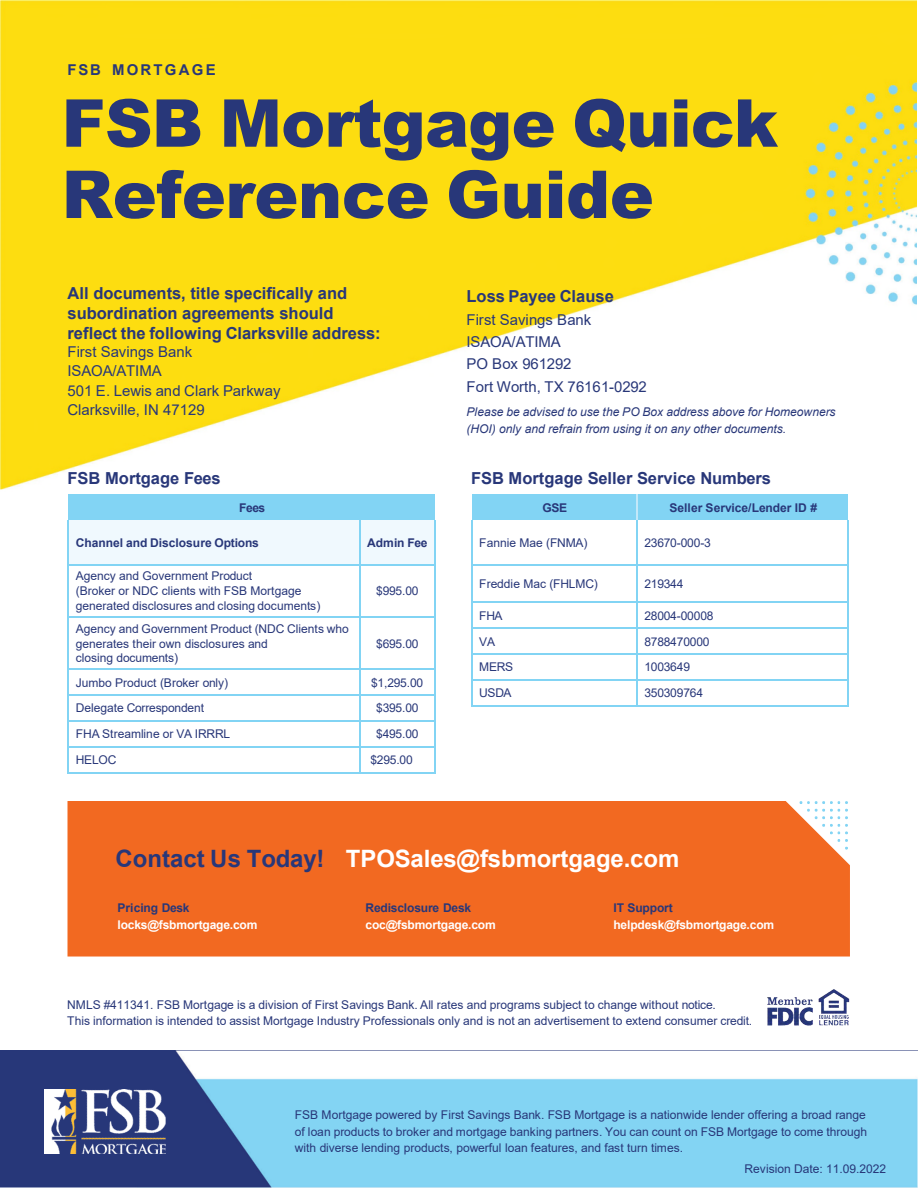
<style>
.page{position:relative;width:918px;height:1188px;background:#fff}
.page>*{position:absolute;margin:0;border:0;box-sizing:border-box;transform-origin:0 0}
.t1{font:900 66px/71.2px "Arial";letter-spacing:-.01em;color:#283779}
.t2{font:700 24px "Arial";color:#fff}
.t3{font:700 16.5px/20px "Arial";color:#283779}
.t4{font:15px/19.2px "Arial";color:#283779}
.t5{font:700 15px "Arial";letter-spacing:.145em;color:#283779}
.t6{font:12px/16.5px "Arial";letter-spacing:-.005em;color:#283779}
.t7{font:italic 12px/16.5px "Arial";color:#283779}
.t8{font:700 12px "Arial";letter-spacing:-.01em;color:#283779}
.t9{font:700 12px "Arial";letter-spacing:-.015em;color:#fff}
.t10{font:12px "Arial";color:#273779}
.s1{color:#283779}
</style>
<div class="page">
<img style="left:0;top:0;width:917px;height:490px">
<img style="left:767px;top:989px;width:83px;height:37px">
<img style="left:0;top:1050px;width:917px;height:137px">
<img style="left:45px;top:1089px;width:121px;height:64px">
<div style="left:68px;top:495px;width:367px;height:25px;background:#82d4f4"></div>
<div style="left:69px;top:520px;width:290px;height:44px;background:#f0f9fe"></div>
<div style="left:360px;top:520px;width:74px;height:44px;background:#f0f9fe"></div>
<hr style="left:68px;top:520px;width:1px;height:44px;background:#82d4f4">
<hr style="left:359px;top:520px;width:1px;height:44px;background:#82d4f4">
<hr style="left:434px;top:520px;width:1px;height:44px;background:#82d4f4">
<hr style="left:69px;top:564px;width:290px;height:2px;background:#82d4f4">
<hr style="left:360px;top:564px;width:74px;height:2px;background:#82d4f4">
<hr style="left:68px;top:566px;width:1px;height:50px;background:#82d4f4">
<hr style="left:359px;top:566px;width:1px;height:50px;background:#82d4f4">
<hr style="left:434px;top:566px;width:1px;height:50px;background:#82d4f4">
<hr style="left:69px;top:616px;width:290px;height:2px;background:#82d4f4">
<hr style="left:360px;top:616px;width:74px;height:2px;background:#82d4f4">
<hr style="left:68px;top:618px;width:1px;height:51px;background:#82d4f4">
<hr style="left:359px;top:618px;width:1px;height:51px;background:#82d4f4">
<hr style="left:434px;top:618px;width:1px;height:51px;background:#82d4f4">
<hr style="left:69px;top:669px;width:290px;height:1px;background:#82d4f4">
<hr style="left:360px;top:669px;width:74px;height:1px;background:#82d4f4">
<hr style="left:69px;top:694px;width:290px;height:2px;background:#82d4f4">
<hr style="left:360px;top:694px;width:74px;height:2px;background:#82d4f4">
<hr style="left:69px;top:720px;width:290px;height:2px;background:#82d4f4">
<hr style="left:360px;top:720px;width:74px;height:2px;background:#82d4f4">
<hr style="left:69px;top:746px;width:290px;height:2px;background:#82d4f4">
<hr style="left:360px;top:746px;width:74px;height:2px;background:#82d4f4">
<svg style="left:68px;top:669px;width:1px;height:105px"></svg>
<hr style="left:69px;top:772px;width:290px;height:2px;background:#82d4f4">
<svg style="left:359px;top:669px;width:1px;height:105px"></svg>
<hr style="left:360px;top:772px;width:74px;height:2px;background:#82d4f4">
<svg style="left:434px;top:669px;width:1px;height:105px"></svg>
<div style="left:472px;top:495px;width:164px;height:25px;background:#82d4f4"></div>
<div style="left:638px;top:495px;width:210px;height:25px;background:#82d4f4"></div>
<hr style="left:636px;top:495px;width:2px;height:25px;background:#c2e8f9">
<hr style="left:471px;top:520px;width:1px;height:44px;background:#82d4f4">
<hr style="left:636px;top:520px;width:2px;height:44px;background:#82d4f4">
<hr style="left:847px;top:520px;width:2px;height:44px;background:#82d4f4">
<hr style="left:472px;top:564px;width:164px;height:2px;background:#82d4f4">
<hr style="left:638px;top:564px;width:209px;height:2px;background:#82d4f4">
<hr style="left:471px;top:566px;width:1px;height:36px;background:#82d4f4">
<hr style="left:636px;top:566px;width:2px;height:36px;background:#82d4f4">
<hr style="left:847px;top:566px;width:2px;height:36px;background:#82d4f4">
<hr style="left:472px;top:602px;width:164px;height:1px;background:#82d4f4">
<hr style="left:638px;top:602px;width:209px;height:1px;background:#82d4f4">
<hr style="left:636px;top:603px;width:2px;height:24px;background:#82d4f4">
<hr style="left:847px;top:603px;width:2px;height:24px;background:#82d4f4">
<hr style="left:472px;top:627px;width:164px;height:2px;background:#82d4f4">
<hr style="left:638px;top:627px;width:209px;height:2px;background:#82d4f4">
<hr style="left:636px;top:629px;width:2px;height:24px;background:#82d4f4">
<hr style="left:847px;top:629px;width:2px;height:24px;background:#82d4f4">
<hr style="left:472px;top:653px;width:164px;height:2px;background:#82d4f4">
<hr style="left:638px;top:653px;width:209px;height:2px;background:#82d4f4">
<hr style="left:636px;top:655px;width:2px;height:24px;background:#82d4f4">
<hr style="left:847px;top:655px;width:2px;height:24px;background:#82d4f4">
<hr style="left:472px;top:679px;width:164px;height:2px;background:#82d4f4">
<hr style="left:638px;top:679px;width:209px;height:2px;background:#82d4f4">
<svg style="left:471px;top:602px;width:1px;height:105px"></svg>
<hr style="left:472px;top:705px;width:164px;height:2px;background:#82d4f4">
<hr style="left:636px;top:681px;width:2px;height:24px;background:#82d4f4">
<hr style="left:638px;top:705px;width:209px;height:2px;background:#82d4f4">
<hr style="left:847px;top:681px;width:2px;height:24px;background:#82d4f4">
<div style="left:68px;top:801px;width:782px;height:156px;background:#f26921"></div>
<svg style="left:815px;top:817px;width:33px;height:32px"></svg>
<svg style="left:800px;top:801px;width:48px;height:10px"></svg>
<p class="t5" style="left:68px;top:61px;width:150px">FSB MORTGAGE</p>
<p class="t1" style="left:62px;top:85px;width:718px">FSB Mortgage Quick<br>Reference Guide</p>
<h1 class="t3" style="left:68px;top:283px;width:315px">All documents, title specifically and subordination agreements should reflect the following Clarksville address:</h1>
<h1 class="t4" style="left:68px;top:342px;width:126px">First Savings Bank</h1>
<p class="t4" style="left:68px;top:362px;width:96px">ISAOA/ATIMA</p>
<p class="t4" style="left:68px;top:381px;width:215px">501 E. Lewis and Clark Parkway<br>Clarksville, IN 47129</p>
<p class="t3" style="left:467px;top:286px;width:149px">Loss Payee Clause</p>
<p class="t4" style="left:467px;top:308px;width:126px;line-height:22.2px">First Savings Bank<br>ISAOA/ATIMA</p>
<p class="t4" style="left:467px;top:354px;width:106px">PO Box 961292</p>
<p class="t4" style="left:467px;top:377px;width:182px">Fort Worth, TX 76161-0292</p>
<p class="t7" style="left:467px;top:404px;width:370px">Please be advised to use the PO Box address above for Homeowners (HOI) only and refrain from using it on any other documents.</p>
<h1 class="t3" style="left:68px;top:468px;width:155px">FSB Mortgage Fees</h1>
<h1 class="t3" style="left:471px;top:468px;width:302px">FSB Mortgage Seller Service Numbers</h1>
<p class="t8" style="left:239px;top:501px;width:28px">Fees</p>
<p class="t8" style="left:76px;top:536px;width:185px">Channel and Disclosure Options</p>
<p class="t8" style="left:367px;top:536px;width:62px">Admin Fee</p>
<p class="t6" style="left:76px;top:568px;width:178px">Agency and Government Product</p>
<p class="t6" style="left:76px;top:584px;width:246px;line-height:15px">(Broker or NDC clients with FSB Mortgage generated disclosures and closing documents)</p>
<p class="t6" style="left:376px;top:583px;width:44px">$995.00</p>
<p class="t6" style="left:76px;top:621px;width:275px;line-height:15px">Agency and Government Product (NDC Clients who generates their own disclosures and</p>
<p class="t6" style="left:76px;top:650px;width:104px">closing documents)</p>
<p class="t6" style="left:376px;top:635px;width:44px">$695.00</p>
<p class="t6" style="left:76px;top:674px;width:154px">Jumbo Product (Broker only)</p>
<p class="t6" style="left:371px;top:674px;width:54px">$1,295.00</p>
<p class="t6" style="left:76px;top:700px;width:130px">Delegate Correspondent</p>
<p class="t6" style="left:376px;top:700px;width:44px">$395.00</p>
<p class="t6" style="left:76px;top:726px;width:156px">FHA Streamline or VA IRRRL</p>
<p class="t6" style="left:376px;top:726px;width:44px">$495.00</p>
<p class="t6" style="left:76px;top:752px;width:42px">HELOC</p>
<p class="t6" style="left:370px;top:752px;width:44px">$295.00</p>
<p class="t8" style="left:543px;top:501px;width:26px">GSE</p>
<p class="t8" style="left:669px;top:501px;width:149px">Seller Service/Lender ID #</p>
<p class="t6" style="left:479px;top:534px;width:110px">Fannie Mae (FNMA)</p>
<p class="t6" style="left:644px;top:534px;width:68px">23670-000-3</p>
<p class="t6" style="left:479px;top:576px;width:120px">Freddie Mac (FHLMC)</p>
<p class="t6" style="left:644px;top:576px;width:41px">219344</p>
<p class="t6" style="left:479px;top:607px;width:25px">FHA</p>
<p class="t6" style="left:644px;top:607px;width:71px">28004-00008</p>
<p class="t6" style="left:479px;top:633px;width:17px">VA</p>
<p class="t6" style="left:644px;top:633px;width:67px">8788470000</p>
<p class="t6" style="left:479px;top:659px;width:35px">MERS</p>
<p class="t6" style="left:644px;top:659px;width:47px">1003649</p>
<p class="t6" style="left:479px;top:685px;width:34px">USDA</p>
<p class="t6" style="left:644px;top:685px;width:60px">350309764</p>
<p class="t2" style="left:116px;top:845px;width:565px"><span class="s1">Contact Us Today!</span> TPOSales@fsbmortgage.com</p>
<p class="t8" style="left:118px;top:902px;width:73px">Pricing Desk</p>
<p class="t9" style="left:118px;top:918px;width:141px">locks@fsbmortgage.com</p>
<p class="t8" style="left:613px;top:902px;width:61px">IT Support</p>
<p class="t9" style="left:613px;top:918px;width:162px">helpdesk@fsbmortgage.com</p>
<p class="t8" style="left:366px;top:902px;width:107px">Redisclosure Desk</p>
<p class="t9" style="left:366px;top:918px;width:132px">coc@fsbmortgage.com</p>
<p class="t6" style="left:67px;top:996px;width:650px">NMLS #411341. FSB Mortgage is a division of First Savings Bank. All rates and programs subject to change without notice.</p>
<p class="t6" style="left:67px;top:1013px;width:687px">This information is intended to assist Mortgage Industry Professionals only and is not an advertisement to extend consumer credit.</p>
<p class="t6" style="left:295px;top:1107px;width:574px;text-align:justify">FSB Mortgage powered by First Savings Bank. FSB Mortgage is a nationwide lender offering a broad range of loan products to broker and mortgage banking partners. You can count on FSB Mortgage to come through with diverse lending products, powerful loan features, and fast turn times.</p>
<p class="t10" style="left:745px;top:1163px;width:143px">Revision Date: 11.09.2022</p>
</div>
